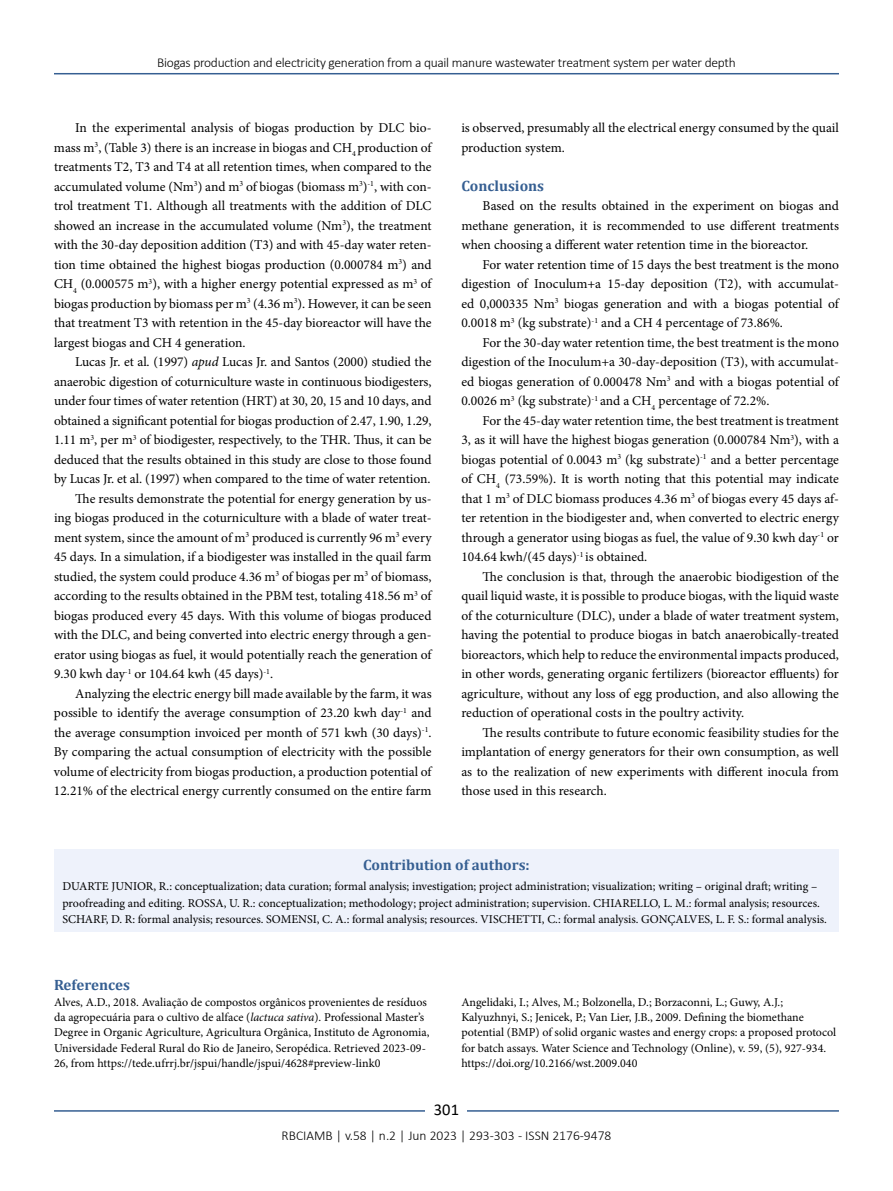
<style>
.page{position:relative;width:893px;height:1191px;background:#fff}
.page>*{position:absolute;margin:0;border:0;box-sizing:border-box;transform-origin:0 0}
.t1{font:16.5px "Calibri";color:#000}
.t2{font:700 15px "Cambria";color:#365f92}
.t3{font:13.5px/19.5px "Minion Pro";letter-spacing:-.005em;color:#000;text-align:justify}
.t4{font:300 13.5px "Calibri";letter-spacing:-.02em;color:#000}
.t5{font:300 13.5px "Calibri";color:#000}
.t6{font:12px/15.3px "Minion Pro";color:#000}
.s1{font-style:italic}
</style>
<div class="page">
<hr style="left:54px;top:73px;width:785px;height:1px;background:#365f92">
<hr style="left:54px;top:1110px;width:785px;height:1px;background:#365f92">
<div style="left:426px;top:1096px;width:41px;height:26px;background:#fff"></div>
<div style="left:54px;top:849px;width:785px;height:82px;background:#eef2fb"></div>
<p class="t4" style="left:157px;top:54px;width:580px">Biogas production and electricity generation from a quail manure wastewater treatment system per water depth</p>
<p class="t3" style="left:54px;top:118px;width:379px;text-indent:21px">In the experimental analysis of biogas production by DLC bio&shy;mass m<sup>3</sup>, (Table 3) there is an increase in biogas and CH<sub>4</sub> production of treatments T2, T3 and T4 at all retention times, when compared to the accumulated volume (Nm<sup>3</sup>) and m<sup>3</sup> of biogas (biomass m<sup>3</sup>)<sup>-1</sup>, with con&shy;trol treatment T1. Although all treatments with the addition of DLC showed an increase in the accumulated volume (Nm<sup>3</sup>), the treatment with the 30-day deposition addition (T3) and with 45-day water reten&shy;tion time obtained the highest biogas production (0.000784 m<sup>3</sup>) and CH<sub>4</sub> (0.000575 m<sup>3</sup>), with a higher energy potential expressed as m<sup>3</sup> of biogas production by biomass per m<sup>3</sup> (4.36 m<sup>3</sup>). However, it can be seen that treatment T3 with retention in the 45-day bioreactor will have the largest biogas and CH 4 generation.</p>
<p class="t3" style="left:75px;top:352px;width:358px">Lucas Jr. et al. (1997) <span class="s1">apud</span> Lucas Jr. and Santos (2000) studied the</p>
<p class="t3" style="left:54px;top:371px;width:379px">anaerobic digestion of coturniculture waste in continuous biodigesters,</p>
<p class="t3" style="left:54px;top:391px;width:379px">under four times of water retention (HRT) at 30, 20, 15 and 10 days, and</p>
<p class="t3" style="left:54px;top:410px;width:379px">obtained a significant potential for biogas production of 2.47, 1.90, 1.29,</p>
<p class="t3" style="left:54px;top:430px;width:379px">1.11 m<sup>3</sup>, per m<sup>3</sup> of biodigester, respectively, to the THR. Thus, it can be</p>
<p class="t3" style="left:54px;top:449px;width:379px">deduced that the results obtained in this study are close to those found</p>
<p class="t3" style="left:54px;top:469px;width:378px">by Lucas Jr. et al. (1997) when compared to the time of water retention.</p>
<p class="t3" style="left:75px;top:488px;width:358px">The results demonstrate the potential for energy generation by us-</p>
<p class="t3" style="left:54px;top:508px;width:379px">ing biogas produced in the coturniculture with a blade of water treat-</p>
<p class="t3" style="left:54px;top:527px;width:379px">ment system, since the amount of m<sup>3</sup> produced is currently 96 m<sup>3</sup> every</p>
<p class="t3" style="left:54px;top:547px;width:379px">45 days. In a simulation, if a biodigester was installed in the quail farm</p>
<p class="t3" style="left:54px;top:566px;width:379px">studied, the system could produce 4.36 m<sup>3</sup> of biogas per m<sup>3</sup> of biomass,</p>
<p class="t3" style="left:54px;top:586px;width:379px">according to the results obtained in the PBM test, totaling 418.56 m<sup>3</sup> of</p>
<p class="t3" style="left:54px;top:605px;width:379px">biogas produced every 45 days. With this volume of biogas produced</p>
<p class="t3" style="left:54px;top:625px;width:379px">with the DLC, and being converted into electric energy through a gen-</p>
<p class="t3" style="left:54px;top:644px;width:379px">erator using biogas as fuel, it would potentially reach the generation of</p>
<p class="t3" style="left:54px;top:664px;width:221px">9.30 kwh day<sup>-1</sup> or 104.64 kwh (45 days)<sup>-1</sup>.</p>
<p class="t3" style="left:75px;top:683px;width:358px">Analyzing the electric energy bill made available by the farm, it was</p>
<p class="t3" style="left:54px;top:703px;width:379px">possible to identify the average consumption of 23.20 kwh day<sup>-1</sup> and</p>
<p class="t3" style="left:54px;top:722px;width:379px">the average consumption invoiced per month of 571 kwh (30 days)<sup>-1</sup>.</p>
<p class="t3" style="left:54px;top:742px;width:379px">By comparing the actual consumption of electricity with the possible</p>
<p class="t3" style="left:54px;top:761px;width:379px">volume of electricity from biogas production, a production potential of</p>
<p class="t3" style="left:54px;top:781px;width:379px">12.21% of the electrical energy currently consumed on the entire farm</p>
<p class="t3" style="left:461px;top:118px;width:379px">is observed, presumably all the electrical energy consumed by the quail production system.</p>
<p class="t2" style="left:461px;top:175px;width:84px">Conclusions</p>
<p class="t3" style="left:461px;top:196px;width:379px;text-indent:21px">Based on the results obtained in the experiment on biogas and methane generation, it is recommended to use different treatments when choosing a different water retention time in the bioreactor.</p>
<p class="t3" style="left:461px;top:254px;width:379px;text-indent:21px">For water retention time of 15 days the best treatment is the mono digestion of Inoculum+a 15-day deposition (T2), with accumulat&shy;ed 0,000335 Nm<sup>3</sup> biogas generation and with a biogas potential of 0.0018 m<sup>3</sup> (kg substrate)<sup>-1</sup> and a CH 4 percentage of 73.86%.</p>
<p class="t3" style="left:461px;top:332px;width:379px;text-indent:21px">For the 30-day water retention time, the best treatment is the mono digestion of the Inoculum+a 30-day-deposition (T3), with accumulat&shy;ed biogas generation of 0.000478 Nm<sup>3</sup> and with a biogas potential of 0.0026 m<sup>3</sup> (kg substrate)<sup>-1</sup> and a CH<sub>4</sub> percentage of 72.2%.</p>
<p class="t3" style="left:461px;top:410px;width:379px;text-indent:21px">For the 45-day water retention time, the best treatment is treatment 3, as it will have the highest biogas generation (0.000784 Nm<sup>3</sup>), with a biogas potential of 0.0043 m<sup>3</sup> (kg substrate)<sup>-1</sup> and a better percentage of CH<sub>4</sub> (73.59%). It is worth noting that this potential may indicate that 1 m<sup>3</sup> of DLC biomass produces 4.36 m<sup>3</sup> of biogas every 45 days af&shy;ter retention in the biodigester and, when converted to electric energy through a generator using biogas as fuel, the value of 9.30 kwh day<sup>-1</sup> or 104.64 kwh/(45 days)<sup>-1</sup> is obtained.</p>
<p class="t3" style="left:461px;top:566px;width:379px;text-indent:21px">The conclusion is that, through the anaerobic biodigestion of the quail liquid waste, it is possible to produce biogas, with the liquid waste of the coturniculture (DLC), under a blade of water treatment system, having the potential to produce biogas in batch anaerobically-treated bioreactors, which help to reduce the environmental impacts produced, in other words, generating organic fertilizers (bioreactor effluents) for agriculture, without any loss of egg production, and also allowing the reduction of operational costs in the poultry activity.</p>
<p class="t3" style="left:461px;top:722px;width:379px;text-indent:21px">The results contribute to future economic feasibility studies for the implantation of energy generators for their own consumption, as well as to the realization of new experiments with different inocula from those used in this research.</p>
<p class="t2" style="left:363px;top:854px;width:168px">Contribution of authors:</p>
<p class="t6" style="left:63px;top:878px;width:766px;line-height:16.5px">DUARTE JUNIOR, R.: conceptualization; data curation; formal analysis; investigation; project administration; visualization; writing – original draft; writing – proofreading and editing. ROSSA, U. R.: conceptualization; methodology; project administration; supervision. CHIARELLO, L. M.: formal analysis; resources.<br>SCHARF, D. R: formal analysis; resources. SOMENSI, C. A.: formal analysis; resources. VISCHETTI, C.: formal analysis. GONÇALVES, L. F. S.: formal analysis.</p>
<p class="t2" style="left:54px;top:974px;width:77px">References</p>
<p class="t6" style="left:54px;top:994px;width:377px">Alves, A.D., 2018. Avaliação de compostos orgânicos provenientes de resíduos da agropecuária para o cultivo de alface (<span class="s1">lactuca sativa</span>). Professional Master’s Degree in Organic Agriculture, Agricultura Orgânica, Instituto de Agronomia, Universidade Federal Rural do Rio de Janeiro, Seropédica. Retrieved 2023-09- 26, from https://tede.ufrrj.br/jspui/handle/jspui/4628#preview-link0</p>
<p class="t6" style="left:461px;top:994px;width:376px">Angelidaki, I.; Alves, M.; Bolzonella, D.; Borzaconni, L.; Guwy, A.J.; Kalyuzhnyi, S.; Jenicek, P.; Van Lier, J.B., 2009. Defining the biomethane potential (BMP) of solid organic wastes and energy crops: a proposed protocol for batch assays. Water Science and Technology (Online), v. 59, (5), 927-934. https://doi.org/10.2166/wst.2009.040</p>
<p class="t1" style="left:434px;top:1098px;width:27px">301</p>
<p class="t5" style="left:282px;top:1126px;width:331px">RBCIAMB | v.58 | n.2 | Jun 2023 | 293-303 - ISSN 2176-9478</p>
</div>
